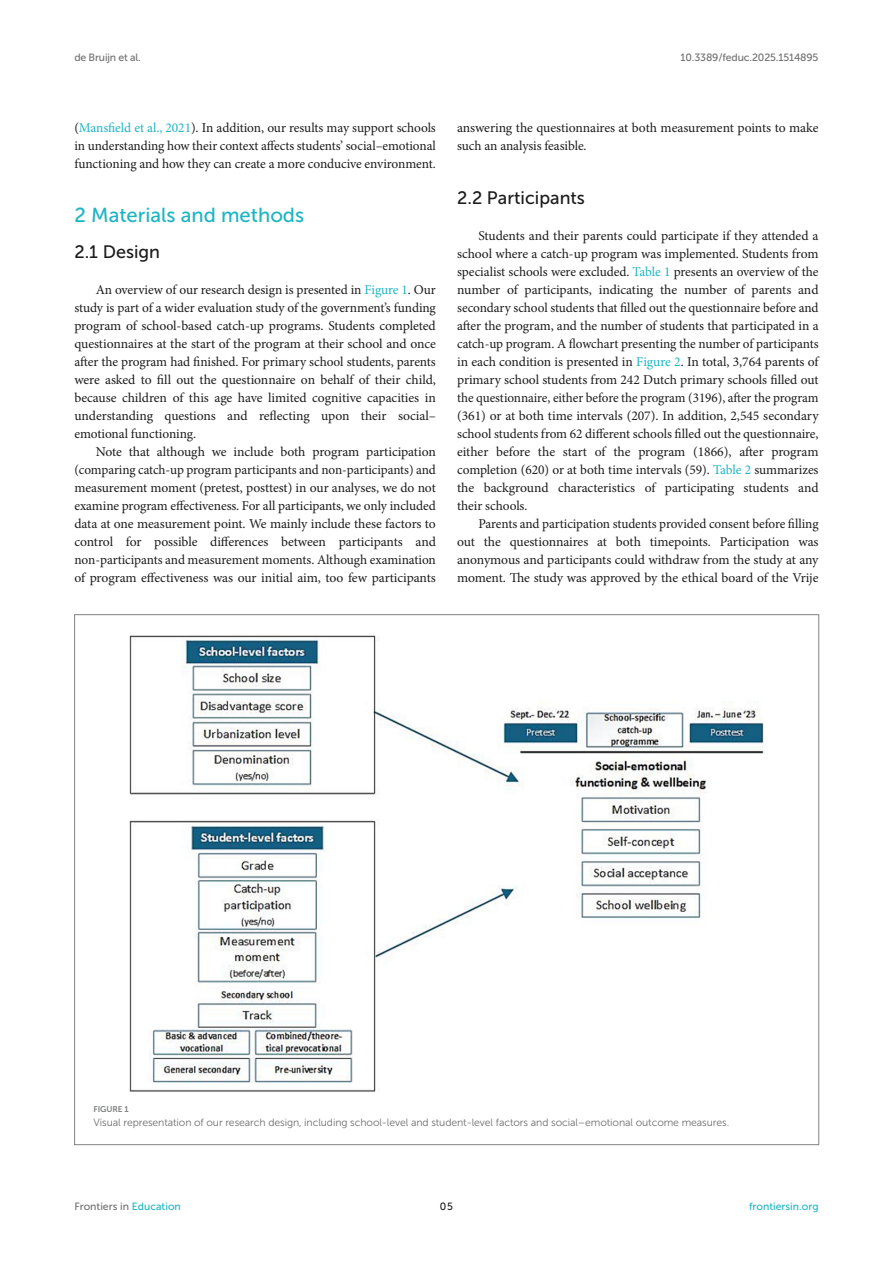
<style>
.page{position:relative;width:893px;height:1263px;background:#fff}
.page>*{position:absolute;margin:0;border:0;box-sizing:border-box;transform-origin:0 0}
.HEAD_1{font:20.25px "Museo Sans 500";color:#1db5c3}
.HEAD_2{font:18px "Museo Sans 500";color:#1b1c1b}
.HEAD_2_after_HEAD_1{font:18px "Museo Sans 500";color:#1b1c1b}
.TEXT{font:13.5px/18px "Minion Pro";letter-spacing:-.005em;color:#1b1c1b;text-align:justify}
.FIG_LEG{font:10.5px "Museo Sans 300";letter-spacing:-.01em;color:#706f70}
.t1{font:10.5px "Museo Sans 500";letter-spacing:-.015em;color:#706f70}
.t2{font:10.5px "Museo Sans 500";color:#1db5c3}
.t3{font:10.5px "Museo Sans 500";color:#1b1c1b}
.FIG_HD{font:8.25px "Museo Sans 700";letter-spacing:-.01em;color:#7e7f7f}
.s1{color:#1db5c3}
</style>
<div class="page">
<img style="left:129px;top:635px;width:635px;height:457px">
<p class="t1" style="left:74px;top:51px;width:68px">de Bruijn et al.</p>
<p class="t1" style="left:681px;top:51px;width:139px">10.3389/feduc.2025.1514895</p>
<p class="TEXT" style="left:74px;top:119px;width:363px">(<span class="s1">Mansfield et al., 2021</span>). In addition, our results may support schools in understanding how their context affects students’ social–emotional functioning and how they can create a more conducive environment.</p>
<p class="HEAD_1" style="left:74px;top:204px;width:231px">2 Materials and methods</p>
<p class="HEAD_2_after_HEAD_1" style="left:74px;top:242px;width:87px">2.1 Design</p>
<p class="TEXT" style="left:74px;top:281px;width:363px;text-indent:21px">An overview of our research design is presented in <span class="s1">Figure 1</span>. Our study is part of a wider evaluation study of the government’s funding program of school-based catch-up programs. Students completed questionnaires at the start of the program at their school and once after the program had finished. For primary school students, parents were asked to fill out the questionnaire on behalf of their child, because children of this age have limited cognitive capacities in understanding questions and reflecting upon their social– emotional functioning.</p>
<p class="TEXT" style="left:74px;top:443px;width:363px;text-indent:21px">Note that although we include both program participation (comparing catch-up program participants and non-participants) and measurement moment (pretest, posttest) in our analyses, we do not examine program effectiveness. For all participants, we only included data at one measurement point. We mainly include these factors to control for possible differences between participants and non-participants and measurement moments. Although examination of program effectiveness was our initial aim, too few participants</p>
<p class="TEXT" style="left:457px;top:119px;width:363px">answering the questionnaires at both measurement points to make such an analysis feasible.</p>
<p class="HEAD_2" style="left:457px;top:188px;width:129px">2.2 Participants</p>
<p class="TEXT" style="left:457px;top:227px;width:363px;text-indent:21px">Students and their parents could participate if they attended a school where a catch-up program was implemented. Students from specialist schools were excluded. <span class="s1">Table 1</span> presents an overview of the number of participants, indicating the number of parents and secondary school students that filled out the questionnaire before and after the program, and the number of students that participated in a catch-up program. A flowchart presenting the number of participants in each condition is presented in <span class="s1">Figure 2</span>. In total, 3,764 parents of primary school students from 242 Dutch primary schools filled out the questionnaire, either before the program (3196), after the program (361) or at both time intervals (207). In addition, 2,545 secondary school students from 62 different schools filled out the questionnaire, either before the start of the program (1866), after program completion (620) or at both time intervals (59). <span class="s1">Table 2</span> summarizes the background characteristics of participating students and their schools.</p>
<p class="TEXT" style="left:457px;top:515px;width:363px;text-indent:21px">Parents and participation students provided consent before filling out the questionnaires at both timepoints. Participation was anonymous and participants could withdraw from the study at any moment. The study was approved by the ethical board of the Vrije</p>
<p class="FIG_HD" style="left:94px;top:1105px;width:37px">FIGURE 1</p>
<p class="FIG_LEG" style="left:94px;top:1116px;width:637px">Visual representation of our research design, including school-level and student-level factors and social–emotional outcome measures.</p>
<p class="t1" style="left:74px;top:1200px;width:108px">Frontiers in <span class="s1">Education</span></p>
<p class="t3" style="left:440px;top:1200px;width:14px">05</p>
<p class="t2" style="left:749px;top:1200px;width:71px">frontiersin.org</p>
</div>
